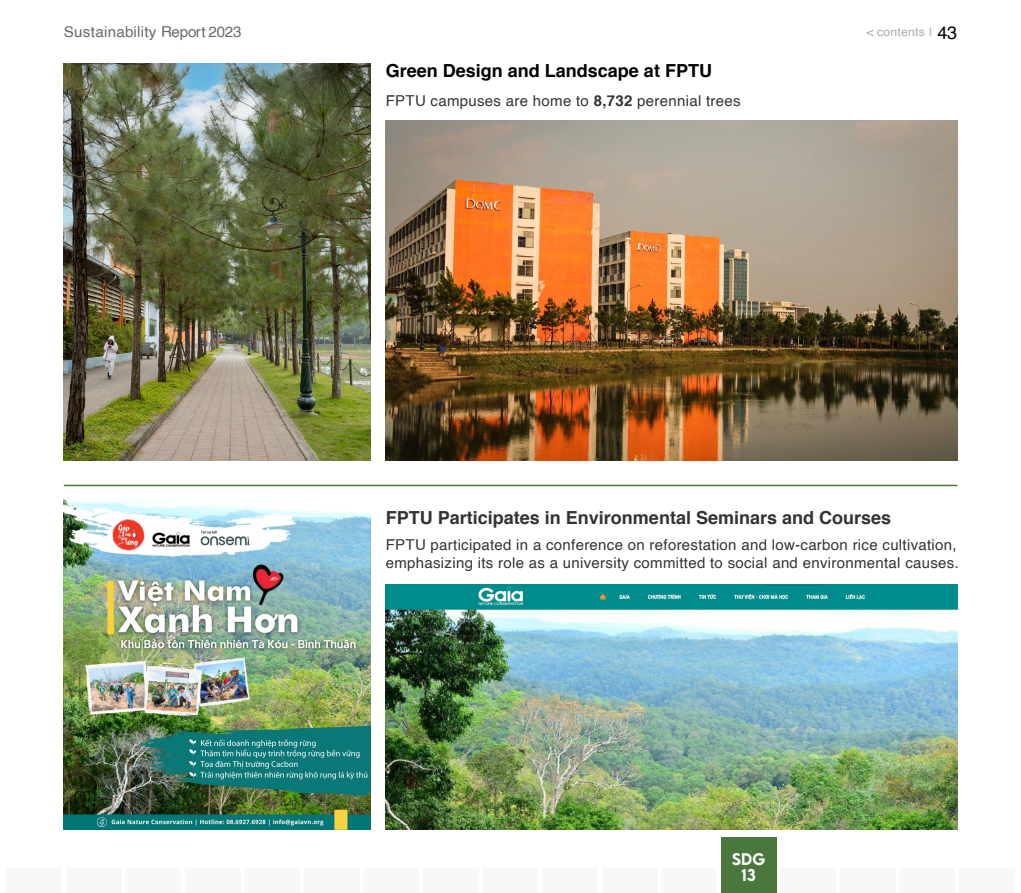
<style>
.page{position:relative;width:1021px;height:893px;background:#fff}
.page>*{position:absolute;margin:0;border:0;box-sizing:border-box;transform-origin:0 0}
.t1{font:700 18px "Helvetica";color:#333}
.t2{font:700 18px "Helvetica";color:#000}
.t3{font:15px/18px "Helvetica";letter-spacing:.02em;color:#333}
.t4{font:15px "Helvetica";letter-spacing:.02em;color:#696969}
.t5{font:500 15px/16.5px "LEMONMILK";color:#fff;text-align:center}
.t6{font:12px "Helvetica";letter-spacing:.02em;color:#a9a9a9}
.s1{font-size:18px;color:#000}
.s2{font-weight:700}
</style>
<div class="page">
<div style="left:6px;top:868px;width:56px;height:25px;background:#f8f8f8"></div>
<div style="left:483px;top:868px;width:55px;height:25px;background:#f8f8f8"></div>
<div style="left:244px;top:868px;width:56px;height:25px;background:#f8f8f8"></div>
<div style="left:125px;top:868px;width:56px;height:25px;background:#f8f8f8"></div>
<div style="left:602px;top:868px;width:55px;height:25px;background:#f8f8f8"></div>
<div style="left:364px;top:868px;width:55px;height:25px;background:#f8f8f8"></div>
<div style="left:840px;top:868px;width:55px;height:25px;background:#f8f8f8"></div>
<div style="left:66px;top:868px;width:55px;height:25px;background:#f8f8f8"></div>
<div style="left:542px;top:868px;width:55px;height:25px;background:#f8f8f8"></div>
<div style="left:304px;top:868px;width:55px;height:25px;background:#f8f8f8"></div>
<div style="left:780px;top:868px;width:56px;height:25px;background:#f8f8f8"></div>
<div style="left:959px;top:868px;width:55px;height:25px;background:#f8f8f8"></div>
<div style="left:185px;top:868px;width:55px;height:25px;background:#f8f8f8"></div>
<div style="left:661px;top:868px;width:55px;height:25px;background:#f8f8f8"></div>
<div style="left:423px;top:868px;width:55px;height:25px;background:#f8f8f8"></div>
<div style="left:899px;top:868px;width:56px;height:25px;background:#f8f8f8"></div>
<div style="left:721px;top:838px;width:55px;height:55px;background:#49773c"></div>
<img style="left:64px;top:498px;width:306px;height:331px">
<img style="left:386px;top:584px;width:571px;height:245px">
<img style="left:386px;top:121px;width:571px;height:340px">
<img style="left:64px;top:64px;width:306px;height:397px">
<hr style="left:64px;top:485px;width:893px;height:1px;background:#49773c">
<p class="t4" style="left:64px;top:20px;width:179px">Sustainability Report 2023</p>
<p class="t6" style="left:866px;top:23px;width:92px">&lt; contents | <span class="s1">43</span></p>
<p class="t2" style="left:386px;top:57px;width:328px">Green Design and Landscape at FPTU</p>
<p class="t3" style="left:386px;top:92px;width:356px">FPTU campuses are home to <span class="s2">8,732</span> perennial trees</p>
<p class="t1" style="left:386px;top:503px;width:507px">FPTU Participates in Environmental Seminars and Courses</p>
<p class="t3" style="left:386px;top:536px;width:574px">FPTU participated in a conference on reforestation and low-carbon rice cultivation, emphasizing its role as a university committed to social and environmental causes.</p>
<p class="t5" style="left:732px;top:850px;width:35px">SDG<br>13</p>
</div>
